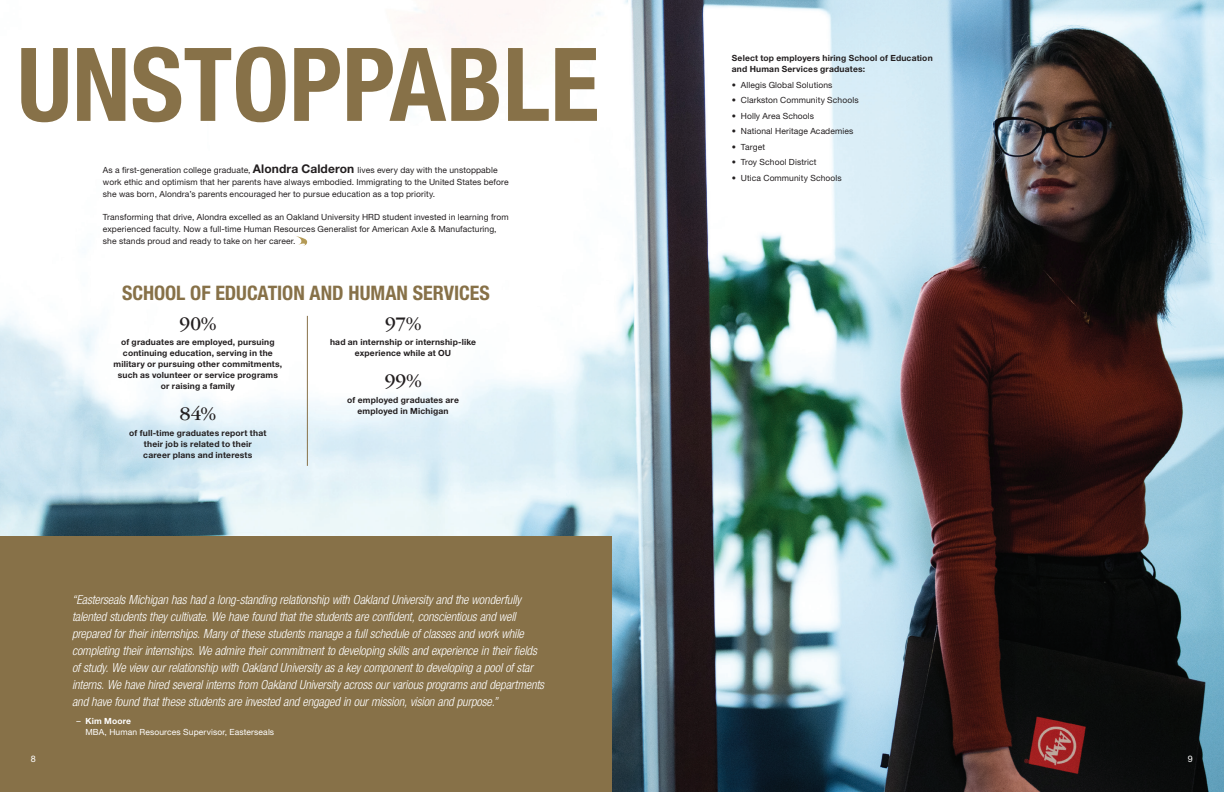
<style>
.page{position:relative;width:1224px;height:792px;background:#fff}
.page>*{position:absolute;margin:0;border:0;box-sizing:border-box;transform-origin:0 0}
.t1{font:700 condensed 102px "Helvetica Neue LT Std";color:#877148}
.t2{font:700 condensed 20px "Helvetica Neue LT Std";letter-spacing:-.005em;color:#877148}
.t3{font:20px "ITC Garamond Std";letter-spacing:.01em;color:#231f20}
.t4{font:italic 300 condensed 12.5px/17px "Helvetica Neue LT Std";letter-spacing:-.01em;color:#fff}
.t5{font:9px "Helvetica Neue LT Std";color:#fff}
.t6{font:8.5px/12px "Helvetica Neue LT Std";letter-spacing:.01em;color:#231f20}
.t7{font:700 8.5px/11px "Helvetica Neue LT Std";letter-spacing:.02em;color:#231f20;text-align:center}
.t8{font:8.5px "Helvetica Neue LT Std";letter-spacing:.015em;color:#fff}
.t9{font:700 8.5px "Helvetica Neue LT Std";letter-spacing:.02em;color:#fff}
.s1{font-weight:700;font-size:12px}
</style>
<div class="page">
<img style="left:0;top:0;width:1224px;height:792px">
<div style="left:0;top:536px;width:612px;height:256px;background:#877148"></div>
<hr style="left:307px;top:316px;width:1px;height:150px;background:#877148">
<svg style="left:296px;top:236px;width:11px;height:10px"></svg>
<h2 class="t1" style="left:17px;top:24px;width:584px">UNSTOPPABLE</h2>
<p class="t6" style="left:103px;top:164px;width:407px">As a first-generation college graduate, <span class="s1">Alondra Calderon</span> lives every day with the unstoppable work ethic and optimism that her parents have always embodied. Immigrating to the United States before she was born, Alondra’s parents encouraged her to pursue education as a top priority.</p>
<p class="t6" style="left:103px;top:211px;width:407px">Transforming that drive, Alondra excelled as an Oakland University HRD student invested in learning from experienced faculty. Now a full-time Human Resources Generalist for American Axle &amp; Manufacturing, she stands proud and ready to take on her career.</p>
<h3 class="t2" style="left:122px;top:281px;width:369px">SCHOOL OF EDUCATION AND HUMAN SERVICES</h3>
<p class="t3" style="left:179px;top:313px;width:38px">90%</p>
<p class="t7" style="left:113px;top:337px;width:170px">of graduates are employed, pursuing continuing education, serving in the military or pursuing other commitments, such as volunteer or service programs or raising a family</p>
<p class="t3" style="left:180px;top:403px;width:38px">84%</p>
<p class="t7" style="left:129px;top:427px;width:139px">of full-time graduates report that their job is related to their<br>career plans and interests</p>
<p class="t3" style="left:385px;top:313px;width:38px">97%</p>
<p class="t7" style="left:330px;top:337px;width:148px">had an internship or internship-like experience while at OU</p>
<p class="t3" style="left:385px;top:370px;width:38px">99%</p>
<p class="t7" style="left:347px;top:394px;width:113px">of employed graduates are employed in Michigan</p>
<p class="t4" style="left:72px;top:592px;width:474px">“Easterseals Michigan has had a long-standing relationship with Oakland University and the wonderfully talented students they cultivate. We have found that the students are confident, conscientious and well prepared for their internships. Many of these students manage a full schedule of classes and work while completing their internships. We admire their commitment to developing skills and experience in their fields of study. We view our relationship with Oakland University as a key component to developing a pool of star interns. We have hired several interns from Oakland University across our various programs and departments and have found that these students are invested and engaged in our mission, vision and purpose.”</p>
<p class="t9" style="left:86px;top:716px;width:47px">Kim Moore</p>
<p class="t8" style="left:86px;top:727px;width:190px">MBA, Human Resources Supervisor, Easterseals</p>
<p class="t8" style="left:76px;top:716px;width:6px">–</p>
<h3 class="t7" style="left:732px;top:53px;width:202px;text-align:left">Select top employers hiring School of Education and Human Services graduates:</h3>
<p class="t6" style="left:732px;top:79px;width:102px">• Allegis Global Solutions</p>
<p class="t6" style="left:732px;top:94px;width:128px">• Clarkston Community Schools</p>
<p class="t6" style="left:732px;top:110px;width:84px">• Holly Area Schools</p>
<p class="t6" style="left:732px;top:125px;width:123px">• National Heritage Academies</p>
<p class="t6" style="left:732px;top:141px;width:35px">• Target</p>
<p class="t6" style="left:732px;top:156px;width:86px">• Troy School District</p>
<p class="t6" style="left:732px;top:172px;width:111px">• Utica Community Schools</p>
<p class="t5" style="left:31px;top:754px;width:7px">8</p>
<p class="t5" style="left:1188px;top:754px;width:7px">9</p>
</div>
